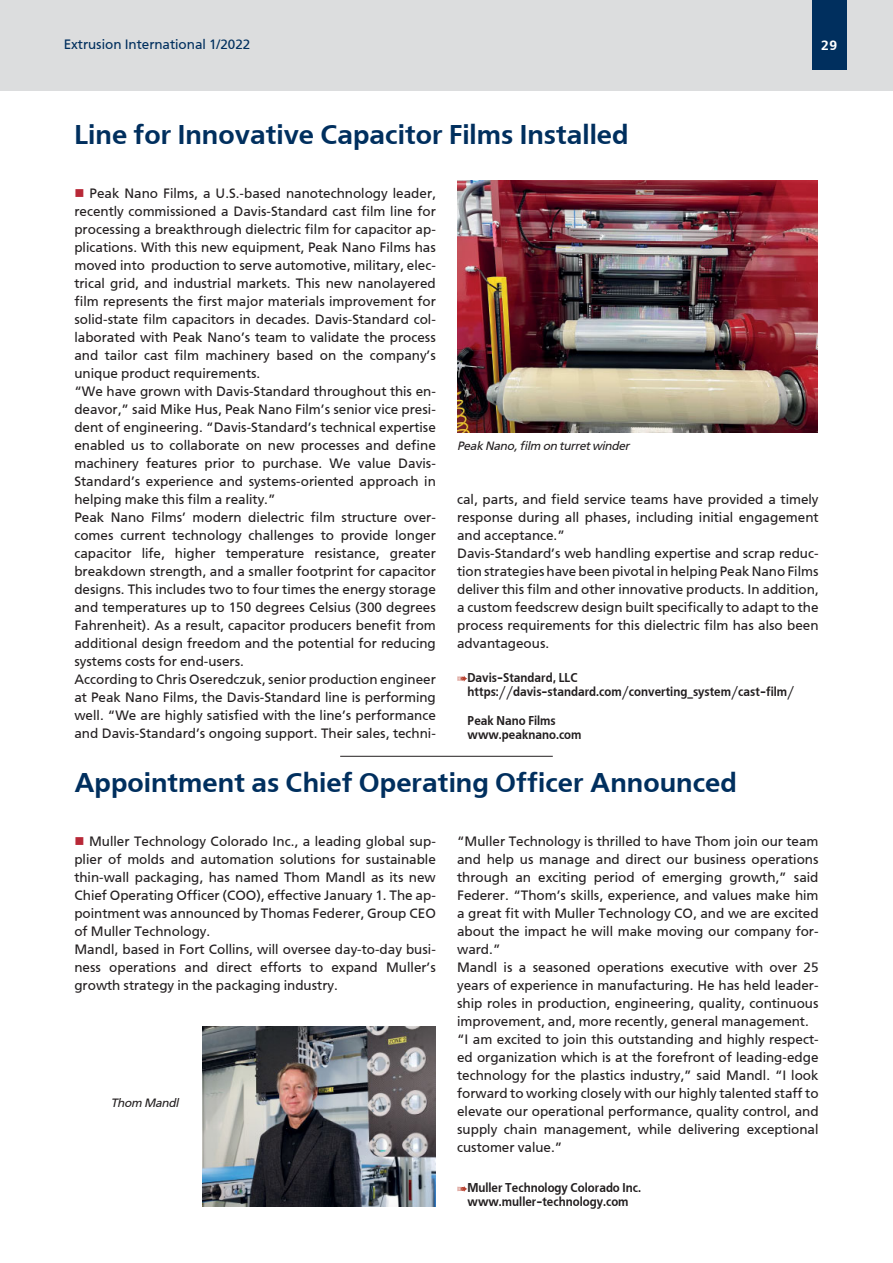
<style>
.page{position:relative;width:893px;height:1263px;background:#fff}
.page>*{position:absolute;margin:0;border:0;box-sizing:border-box;transform-origin:0 0}
.t1{font:700 27px "Frutiger Linotype";color:#002f5e}
.t2{font:13.5px/18px "Frutiger Linotype";color:#231f20}
.t3{font:13.5px "Frutiger Linotype";color:#002f5e}
.t4{font:700 13.5px "Frutiger Linotype";color:#fff}
.t5{font:700 12.75px/14.2px "Frutiger Linotype";color:#231f20;scale:.9 1}
.t6{font:italic 12px "Frutiger Linotype";letter-spacing:-.025em;color:#231f20}
</style>
<div class="page">
<div style="left:0;top:0;width:893px;height:90px;background:#dcddde"></div>
<div style="left:812px;top:0;width:34px;height:69px;background:#002f5e"></div>
<hr style="left:340px;top:756px;width:213px;height:1px;background:#231f20">
<svg style="left:457px;top:1186px;width:10px;height:6px"></svg>
<svg style="left:457px;top:675px;width:10px;height:7px"></svg>
<img style="left:203px;top:1026px;width:233px;height:180px">
<img style="left:457px;top:180px;width:361px;height:252px">
<p class="t3" style="left:64px;top:37px;width:188px">Extrusion International 1/2022</p>
<p class="t4" style="left:821px;top:37px;width:18px">29</p>
<h1 class="t1" style="left:74px;top:119px;width:556px">Line for Innovative Capacitor Films Installed</h1>
<p class="t2" style="left:74px;top:184px;width:363px;text-indent:15px">Peak Nano Films, a U.S.-based nanotechnology leader, recently commissioned a Davis-Standard cast film line for processing a breakthrough dielectric film for capacitor ap&shy;plications. With this new equipment, Peak Nano Films has moved into production to serve automotive, military, elec&shy;trical grid, and industrial markets. This new nanolayered film represents the first major materials improvement for solid-state film capacitors in decades. Davis-Standard col&shy;laborated with Peak Nano’s team to validate the process and tailor cast film machinery based on the company’s unique product requirements.<br>“We have grown with Davis-Standard throughout this en&shy;deavor,” said Mike Hus, Peak Nano Film’s senior vice presi&shy;dent of engineering. “Davis-Standard’s technical expertise enabled us to collaborate on new processes and define machinery features prior to purchase. We value Davis-Standard’s experience and systems-oriented approach in helping make this film a reality.”<br>Peak Nano Films’ modern dielectric film structure over&shy;comes current technology challenges to provide longer capacitor life, higher temperature resistance, greater breakdown strength, and a smaller footprint for capacitor designs. This includes two to four times the energy storage and temperatures up to 150 degrees Celsius (300 degrees Fahrenheit). As a result, capacitor producers benefit from additional design freedom and the potential for reducing systems costs for end-users.<br>According to Chris Oseredczuk, senior production engineer at Peak Nano Films, the Davis-Standard line is performing well. “We are highly satisfied with the line’s performance and Davis-Standard’s ongoing support. Their sales, techni-</p>
<p class="t6" style="left:457px;top:439px;width:174px">Peak Nano, film on turret winder</p>
<p class="t2" style="left:457px;top:490px;width:363px">cal, parts, and field service teams have provided a timely response during all phases, including initial engagement and acceptance.”<br>Davis-Standard’s web handling expertise and scrap reduc&shy;tion strategies have been pivotal in helping Peak Nano Films deliver this film and other innovative products. In addition, a custom feedscrew design built specifically to adapt to the process requirements for this dielectric film has also been advantageous.</p>
<p class="t5" style="left:467px;top:671px;width:365px">Davis-Standard, LLC https://davis-standard.com/converting_system/cast-film/</p>
<p class="t5" style="left:468px;top:713px;width:128px">Peak Nano Films www.peaknano.com</p>
<h1 class="t1" style="left:74px;top:767px;width:664px">Appointment as Chief Operating Officer Announced</h1>
<p class="t2" style="left:74px;top:832px;width:363px;text-indent:15px">Muller Technology Colorado Inc., a leading global sup&shy;plier of molds and automation solutions for sustainable thin-wall packaging, has named Thom Mandl as its new Chief Operating Officer (COO), effective January 1. The ap&shy;pointment was announced by Thomas Federer, Group CEO of Muller Technology.<br>Mandl, based in Fort Collins, will oversee day-to-day busi&shy;ness operations and direct efforts to expand Muller’s growth strategy in the packaging industry.</p>
<p class="t2" style="left:457px;top:832px;width:363px">“Muller Technology is thrilled to have Thom join our team and help us manage and direct our business operations through an exciting period of emerging growth,” said Federer. “Thom’s skills, experience, and values make him a great fit with Muller Technology CO, and we are excited about the impact he will make moving our company for&shy;ward.”<br>Mandl is a seasoned operations executive with over 25 years of experience in manufacturing. He has held leader&shy;ship roles in production, engineering, quality, continuous improvement, and, more recently, general management. “I am excited to join this outstanding and highly respect&shy;ed organization which is at the forefront of leading-edge technology for the plastics industry,” said Mandl. “I look forward to working closely with our highly talented staff to elevate our operational performance, quality control, and supply chain management, while delivering exceptional customer value.”</p>
<p class="t5" style="left:467px;top:1181px;width:195px">Muller Technology Colorado Inc. www.muller-technology.com</p>
<p class="t6" style="left:111px;top:1096px;width:69px">Thom Mandl</p>
</div>
